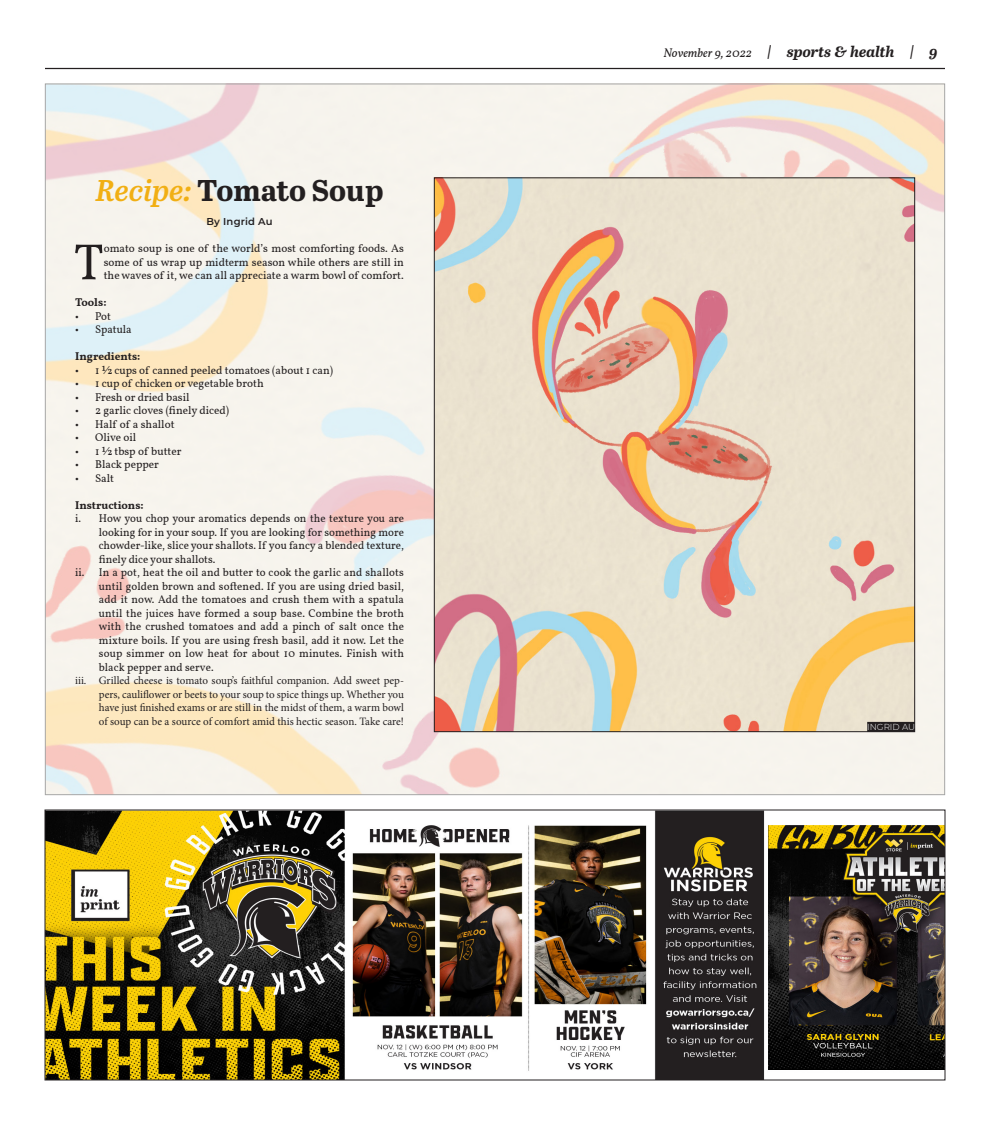
<style>
.page{position:relative;width:990px;height:1125px;background:#fff}
.page>*{position:absolute;margin:0;border:0;box-sizing:border-box;transform-origin:0 0}
.Body_Copy_First_Para{font:51px "Vollkorn";color:#231f20}
.Second_Headline{font:700 30px "Abril Text";color:#231f20}
.t1{font:italic 700 15px "Abril Text";color:#231f20}
.Body_Copy_First_Para-2{font:11.25px/13.5px "Vollkorn";color:#231f20;text-align:justify}
.t2{font:11.25px/13.5px "Minion Pro";color:#231f20;text-align:justify}
.Body_No_Indent{font:700 11.25px "Vollkorn";color:#231f20}
.Byline_Name{font:600 10px "Montserrat";letter-spacing:.02em;color:#231f20}
.Photo_Credit{font:300 8.75px "Montserrat";color:#fff}
.s1{font-weight:600;font-style:italic;color:#f1af14}
.s2{font-family:"Vollkorn";font-weight:400;font-size:12.5px}
</style>
<div class="page">
<img style="left:47px;top:86px;width:896px;height:707px">
<hr style="left:45px;top:68px;width:900px;height:1px;background:#231f20">
<img style="left:47px;top:812px;width:896px;height:266px">
<img style="left:436px;top:180px;width:477px;height:550px">
<div style="left:867px;top:722px;width:48px;height:10px;background:#231f20"></div>
<p class="Second_Headline" style="left:96px;top:168px;width:290px"><span class="s1">Recipe:</span> Tomato Soup</p>
<p class="Body_Copy_First_Para" style="left:74px;top:224px;width:31px">T</p>
<p class="Body_Copy_First_Para-2" style="left:104px;top:241px;width:302px">omato soup is one of the world’s most comforting foods. As some of us wrap up midterm season while others are still in the waves of it, we can all appreciate a warm bowl of comfort.</p>
<p class="Body_No_Indent" style="left:75px;top:294px;width:33px">Tools:</p>
<p class="Body_Copy_First_Para-2" style="left:75px;top:309px;width:37px">• Pot</p>
<p class="Body_Copy_First_Para-2" style="left:75px;top:322px;width:58px">• Spatula</p>
<p class="Body_No_Indent" style="left:75px;top:348px;width:67px">Ingredients:</p>
<p class="Body_Copy_First_Para-2" style="left:75px;top:363px;width:260px">• 1 ½ cups of canned peeled tomatoes (about 1 can)</p>
<p class="Body_Copy_First_Para-2" style="left:75px;top:376px;width:190px">• 1 cup of chicken or vegetable broth</p>
<p class="Body_Copy_First_Para-2" style="left:75px;top:390px;width:116px">• Fresh or dried basil</p>
<p class="Body_Copy_First_Para-2" style="left:75px;top:403px;width:156px">• 2 garlic cloves (finely diced)</p>
<p class="Body_Copy_First_Para-2" style="left:75px;top:417px;width:101px">• Half of a shallot</p>
<p class="Body_Copy_First_Para-2" style="left:75px;top:430px;width:63px">• Olive oil</p>
<p class="Body_Copy_First_Para-2" style="left:75px;top:444px;width:108px">• 1 ½ tbsp of butter</p>
<p class="Body_Copy_First_Para-2" style="left:75px;top:457px;width:85px">• Black pepper</p>
<p class="Body_Copy_First_Para-2" style="left:75px;top:471px;width:41px">• Salt</p>
<p class="Body_No_Indent" style="left:75px;top:496px;width:70px">Instructions:</p>
<p class="Body_Copy_First_Para-2" style="left:99px;top:511px;width:307px;text-indent:-24px">i. How you chop your aromatics depends on the texture you are looking for in your soup. If you are looking for something more chowder-like, slice your shallots. If you fancy a blended texture, finely dice your shallots.</p>
<p class="Body_Copy_First_Para-2" style="left:99px;top:565px;width:307px;text-indent:-24px">ii. In a pot, heat the oil and butter to cook the garlic and shallots until golden brown and softened. If you are using dried basil, add it now. Add the tomatoes and crush them with a spatula until the juices have formed a soup base. Combine the broth with the crushed tomatoes and add a pinch of salt once the mixture boils. If you are using fresh basil, add it now. Let the soup simmer on low heat for about 10 minutes. Finish with black pepper and serve.</p>
<p class="t2" style="left:99px;top:674px;width:307px;text-indent:-24px">iii. Grilled cheese is tomato soup’s faithful companion. Add sweet pep&shy;pers, cauliflower or beets to your soup to spice things up. Whether you have just finished exams or are still in the midst of them, a warm bowl of soup can be a source of comfort amid this hectic season. Take care!</p>
<p class="Byline_Name" style="left:206px;top:214px;width:68px">By Ingrid Au</p>
<p class="t1" style="left:664px;top:41px;width:275px"><span class="s2">November 9, 2022</span> | sports &amp; health | 9</p>
<p class="Photo_Credit" style="left:867px;top:721px;width:49px">INGRID AU</p>
</div>
